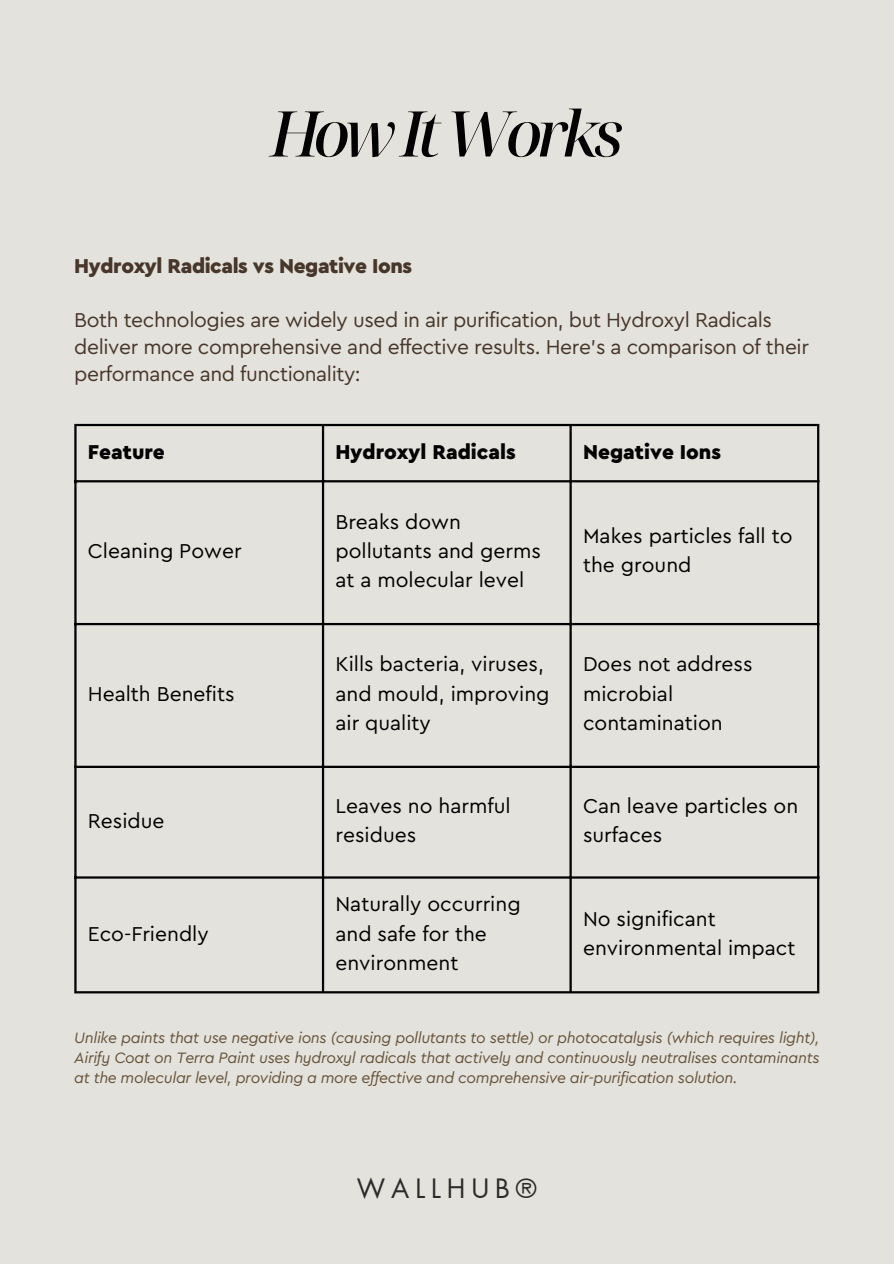
<style>
.page{position:relative;width:894px;height:1264px;background:#fff}
.page>*{position:absolute;margin:0;border:0;box-sizing:border-box;transform-origin:0 0}
.t1{font:italic 500 63px "Noto Serif Display";letter-spacing:-.09em;color:#000}
.t2{font:26.1px "Futura LT Pro";letter-spacing:.225em;color:#2b2b2b}
.t3{font:21px/29.2px "Cera Pro";color:#000}
.t4{font:21px/27px "Cera Pro";letter-spacing:-.02em;color:#47362a}
.t5{font:900 21px "Cera Pro";color:#000}
.t6{font:900 21px "Cera Pro";letter-spacing:-.02em;color:#47362a}
.t7{font:italic 15.75px/20.2px "Cera Pro";letter-spacing:-.02em;color:#665339;text-align:justify}
</style>
<div class="page">
<div style="left:0;top:0;width:893px;height:1263px;background:#e4e2dd"></div>
<hr style="left:74px;top:426px;width:3px;height:565px;background:#000">
<hr style="left:322px;top:426px;width:2px;height:565px;background:#000">
<hr style="left:569px;top:426px;width:2px;height:565px;background:#000">
<hr style="left:816px;top:426px;width:3px;height:565px;background:#000">
<hr style="left:74px;top:424px;width:745px;height:2px;background:#000">
<hr style="left:74px;top:480px;width:745px;height:2px;background:#000">
<hr style="left:74px;top:623px;width:745px;height:2px;background:#000">
<hr style="left:74px;top:765px;width:745px;height:3px;background:#000">
<hr style="left:74px;top:876px;width:745px;height:2px;background:#000">
<hr style="left:74px;top:991px;width:745px;height:2px;background:#000">
<p class="t1" style="left:270px;top:89px;width:355px">How It Works</p>
<p class="t6" style="left:74px;top:256px;width:339px">Hydroxyl Radicals vs Negative Ions</p>
<p class="t4" style="left:74px;top:307px;width:736px">Both technologies are widely used in air purification, but Hydroxyl Radicals deliver more comprehensive and effective results. Here’s a comparison of their performance and functionality:</p>
<h1 class="t5" style="left:88px;top:442px;width:79px">Feature</h1>
<h3 class="t5" style="left:335px;top:442px;width:182px">Hydroxyl Radicals</h3>
<h4 class="t5" style="left:583px;top:442px;width:139px">Negative Ions</h4>
<p class="t3" style="left:88px;top:536px;width:155px">Cleaning Power</p>
<p class="t3" style="left:88px;top:679px;width:148px">Health Benefits</p>
<p class="t3" style="left:88px;top:806px;width:78px">Residue</p>
<p class="t3" style="left:88px;top:919px;width:122px">Eco-Friendly</p>
<p class="t3" style="left:335px;top:507px;width:207px">Breaks down pollutants and germs at a molecular level</p>
<p class="t3" style="left:583px;top:522px;width:211px">Makes particles fall to the ground</p>
<p class="t3" style="left:335px;top:650px;width:216px">Kills bacteria, viruses, and mould, improving air quality</p>
<p class="t3" style="left:583px;top:650px;width:171px">Does not address microbial contamination</p>
<p class="t3" style="left:335px;top:792px;width:177px">Leaves no harmful residues</p>
<p class="t3" style="left:583px;top:792px;width:217px">Can leave particles on surfaces</p>
<p class="t3" style="left:335px;top:890px;width:187px">Naturally occurring and safe for the environment</p>
<p class="t3" style="left:583px;top:904px;width:214px">No significant environmental impact</p>
<h2 class="t7" style="left:74px;top:1027px;width:746px">Unlike paints that use negative ions (causing pollutants to settle) or photocatalysis (which requires light), Airify Coat on Terra Paint uses hydroxyl radicals that actively and continuously neutralises contaminants at the molecular level, providing a more effective and comprehensive air-purification solution.</h2>
<p class="t2" style="left:357px;top:1176px;width:181px">WALLHUB®</p>
</div>
